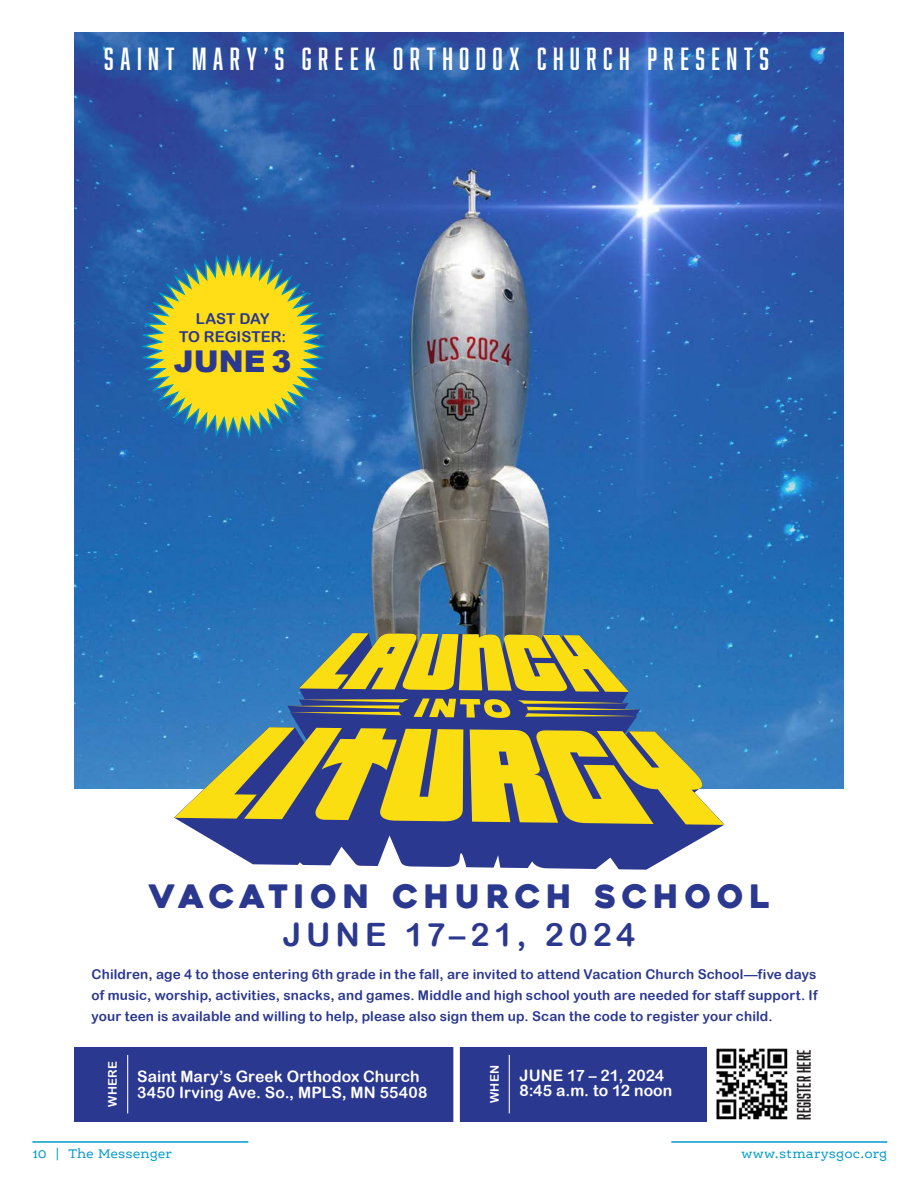
<style>
.page{position:relative;width:918px;height:1188px;background:#fff}
.page>*{position:absolute;margin:0;border:0;box-sizing:border-box;transform-origin:0 0}
.t1{font:32.25px "Heavitas";letter-spacing:.175em;color:#2b388f}
.t2{font:32.25px "Arial Rounded MT Bold";letter-spacing:.15em;color:#2b388f}
.t3{font:900 30px "Arial";color:#2b388f}
.t4{font:29.55px "Abolition";letter-spacing:.22em;color:#fff}
.t5{font:18px "Abolition";color:#231f20}
.t6{font:15.75px "Arial Rounded MT Bold";letter-spacing:.005em;color:#fff}
.t7{font:15px "Arial Rounded MT Bold";color:#2b388f}
.t8{font:13.5px/21px "Arial Rounded MT Bold";letter-spacing:.01em;color:#2b388f;text-align:justify}
.t9{font:13.5px "Ernestine Pro";letter-spacing:.005em;color:#009ac9}
.t10{font:11.85px "Arial Rounded MT Bold";letter-spacing:.02em;color:#fff}
</style>
<div class="page">
<hr style="left:32px;top:1141px;width:216px;height:2px;background:#009ac9">
<hr style="left:671px;top:1141px;width:216px;height:2px;background:#009ac9">
<img style="left:75px;top:32px;width:768px;height:756px">
<svg style="left:137px;top:251px;width:192px;height:191px;background:#94a560"></svg>
<svg style="left:174px;top:633px;width:550px;height:237px;background:#7d8b7b"></svg>
<svg style="left:299px;top:633px;width:330px;height:84px;background:#9c9950"></svg>
<img style="left:716px;top:1048px;width:72px;height:72px">
<div style="left:75px;top:1047px;width:632px;height:75px;background:#2b388f"></div>
<hr style="left:127px;top:1055px;width:1px;height:58px;background:#fff">
<hr style="left:509px;top:1055px;width:1px;height:58px;background:#fff">
<div style="left:453px;top:1033px;width:7px;height:102px;background:#fff"></div>
<p class="t4" style="left:104px;top:42px;width:666px">SAINT MARY’S GREEK ORTHODOX CHURCH PRESENTS</p>
<p class="t7" style="left:196px;top:310px;width:75px">LAST DAY</p>
<p class="t7" style="left:179px;top:328px;width:109px">TO REGISTER:</p>
<p class="t3" style="left:174px;top:339px;width:119px">JUNE 3</p>
<p class="t1" style="left:149px;top:877px;width:622px">VACATION CHURCH SCHOOL</p>
<p class="t2" style="left:283px;top:916px;width:354px">JUNE 17–21, 2024</p>
<p class="t8" style="left:92px;top:963px;width:727px">Children, age 4 to those entering 6th grade in the fall, are invited to attend Vacation Church School—five days of music, worship, activities, snacks, and games. Middle and high school youth are needed for staff support. If your teen is available and willing to help, please also sign them up. Scan the code to register your child.</p>
<p class="t5" style="left:793px;top:1120px;width:71px;rotate:-90deg">REGISTER HERE</p>
<p class="t10" style="left:106px;top:1107px;width:47px;rotate:-90deg">WHERE</p>
<p class="t10" style="left:488px;top:1103px;width:39px;rotate:-90deg">WHEN</p>
<p class="t6" style="left:520px;top:1066px;width:146px">JUNE 17 – 21, 2024</p>
<p class="t6" style="left:520px;top:1081px;width:154px">8:45 a.m. to 12 noon</p>
<p class="t6" style="left:137px;top:1067px;width:284px">Saint Mary’s Greek Orthodox Church</p>
<p class="t6" style="left:137px;top:1083px;width:292px">3450 Irving Ave. So., MPLS, MN 55408</p>
<p class="t9" style="left:32px;top:1145px;width:141px">10 | The Messenger</p>
<p class="t9" style="left:742px;top:1145px;width:147px">www.stmarysgoc.org</p>
</div>
